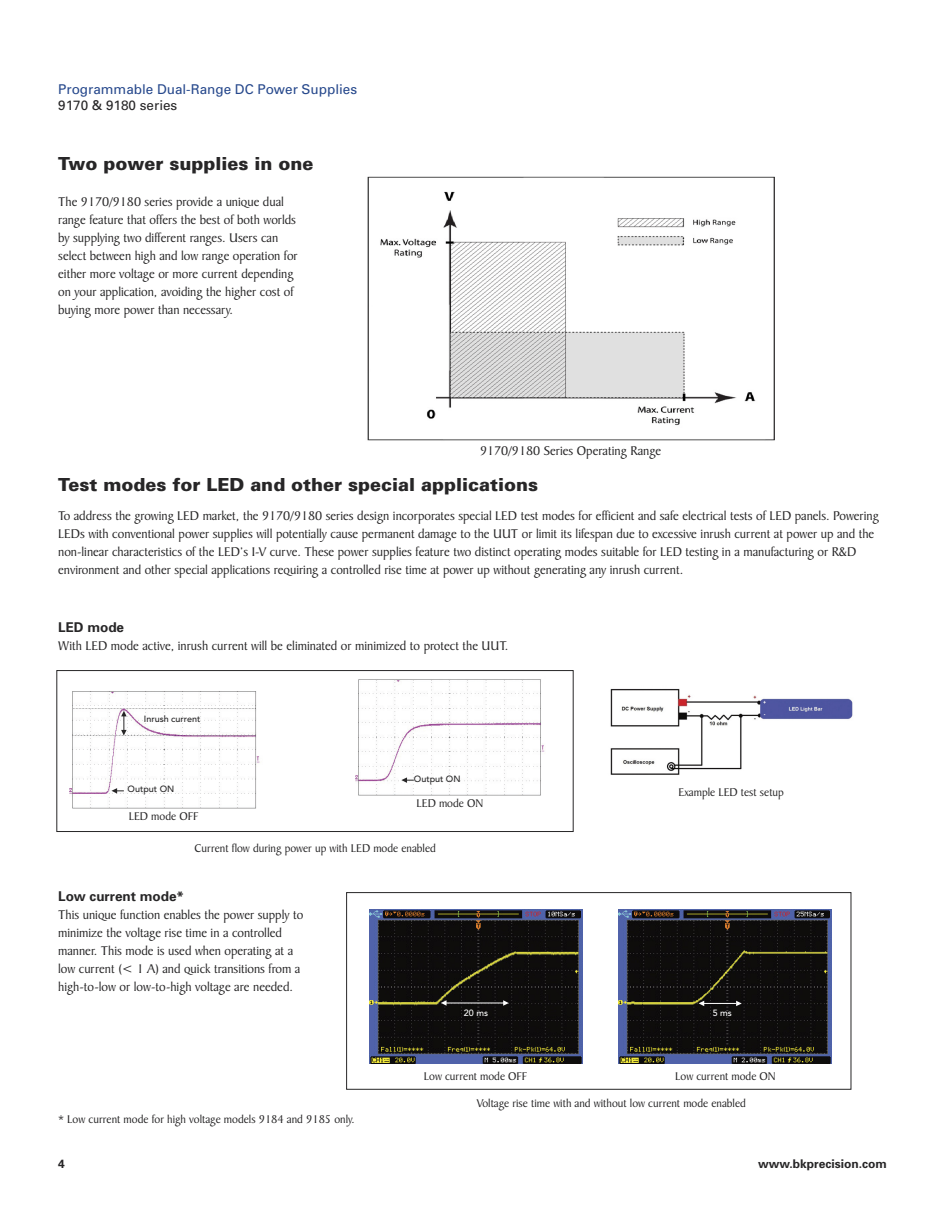
<style>
.page{position:relative;width:945px;height:1215px;background:#fff}
.page>*{position:absolute;margin:0;border:0;box-sizing:border-box;transform-origin:0 0}
.t1{font:900 18px "Univers";color:#272627}
.t2{font:13.5px/18px "Baker Signet BT";color:#272627}
.t3{font:13.5px "Univers";color:#26488c}
.t4{font:700 13.5px "Univers";color:#272627}
.t5{font:13.5px "Univers";color:#272627}
.t6{font:12px "Baker Signet BT";color:#272627}
.t7{font:700 12px "Univers";color:#272627}
.t8{font:500 9px "Avenir";color:#272627}
.t9{font:500 9px "Avenir";color:#fff}
</style>
<div class="page">
<div style="left:57px;top:670px;width:516px;height:162px;border:1px solid #272627"></div>
<img style="left:356px;top:679px;width:189px;height:117px">
<div style="left:346px;top:892px;width:505px;height:197px;border:1px solid #272627"></div>
<img style="left:610px;top:688px;width:243px;height:87px">
<img style="left:70px;top:691px;width:190px;height:117px">
<img style="left:370px;top:910px;width:213px;height:154px">
<img style="left:619px;top:910px;width:213px;height:154px">
<svg style="left:121px;top:711px;width:6px;height:25px"></svg>
<svg style="left:441px;top:1000px;width:6px;height:6px"></svg>
<svg style="left:503px;top:1000px;width:6px;height:6px"></svg>
<hr style="left:445px;top:1003px;width:59px;height:1px;background:#fff">
<svg style="left:111px;top:788px;width:13px;height:6px"></svg>
<svg style="left:699px;top:1001px;width:5px;height:5px"></svg>
<svg style="left:736px;top:1001px;width:6px;height:5px"></svg>
<hr style="left:703px;top:1003px;width:33px;height:1px;background:#fff">
<svg style="left:401px;top:777px;width:13px;height:6px"></svg>
<img style="left:367px;top:176px;width:408px;height:265px">
<p class="t3" style="left:58px;top:84px;width:300px">Programmable Dual-Range DC Power Supplies</p>
<p class="t5" style="left:58px;top:101px;width:121px">9170 &amp; 9180 series</p>
<h1 class="t1" style="left:58px;top:157px;width:257px">Two power supplies in one</h1>
<p class="t2" style="left:58px;top:195px;width:241px">The 9170/9180 series provide a unique dual range feature that offers the best of both worlds by supplying two different ranges. Users can select between high and low range operation for either more voltage or more current depending on your application, avoiding the higher cost of buying more power than necessary.</p>
<p class="t2" style="left:480px;top:443px;width:183px">9170/9180 Series Operating Range</p>
<h1 class="t1" style="left:58px;top:478px;width:481px">Test modes for LED and other special applications</h1>
<p class="t2" style="left:58px;top:508px;width:822px">To address the growing LED market, the 9170/9180 series design incorporates special LED test modes for efficient and safe electrical tests of LED panels. Powering LEDs with conventional power supplies will potentially cause permanent damage to the UUT or limit its lifespan due to excessive inrush current at power up and the non-linear characteristics of the LED’s I-V curve. These power supplies feature two distinct operating modes suitable for LED testing in a manufacturing or R&amp;D environment and other special applications requiring a controlled rise time at power up without generating any inrush current.</p>
<p class="t4" style="left:58px;top:622px;width:67px">LED mode</p>
<p class="t2" style="left:58px;top:638px;width:452px">With LED mode active, inrush current will be eliminated or minimized to protect the UUT.</p>
<p class="t8" style="left:144px;top:715px;width:58px">Inrush current</p>
<p class="t8" style="left:128px;top:785px;width:48px">Output ON</p>
<p class="t6" style="left:129px;top:811px;width:71px">LED mode OFF</p>
<p class="t8" style="left:414px;top:775px;width:48px">Output ON</p>
<p class="t6" style="left:416px;top:799px;width:68px">LED mode ON</p>
<p class="t6" style="left:195px;top:844px;width:243px">Current flow during power up with LED mode enabled</p>
<p class="t4" style="left:58px;top:891px;width:127px">Low current mode*</p>
<p class="t2" style="left:58px;top:907px;width:247px">This unique function enables the power supply to minimize the voltage rise time in a controlled manner. This mode is used when operating at a low current (&lt; 1 A) and quick transitions from a high-to-low or low-to-high voltage are needed.</p>
<p class="t6" style="left:679px;top:788px;width:107px">Example LED test setup</p>
<p class="t9" style="left:464px;top:1009px;width:26px">20 ms</p>
<p class="t9" style="left:713px;top:1009px;width:21px">5 ms</p>
<p class="t6" style="left:424px;top:1072px;width:105px">Low current mode OFF</p>
<p class="t6" style="left:675px;top:1071px;width:102px">Low current mode ON</p>
<p class="t6" style="left:58px;top:1115px;width:298px">* Low current mode for high voltage models 9184 and 9185 only.</p>
<p class="t7" style="left:58px;top:1159px;width:8px">4</p>
<p class="t6" style="left:477px;top:1098px;width:271px">Voltage rise time with and without low current mode enabled</p>
<p class="t7" style="left:758px;top:1159px;width:130px">www.bkprecision.com</p>
</div>
